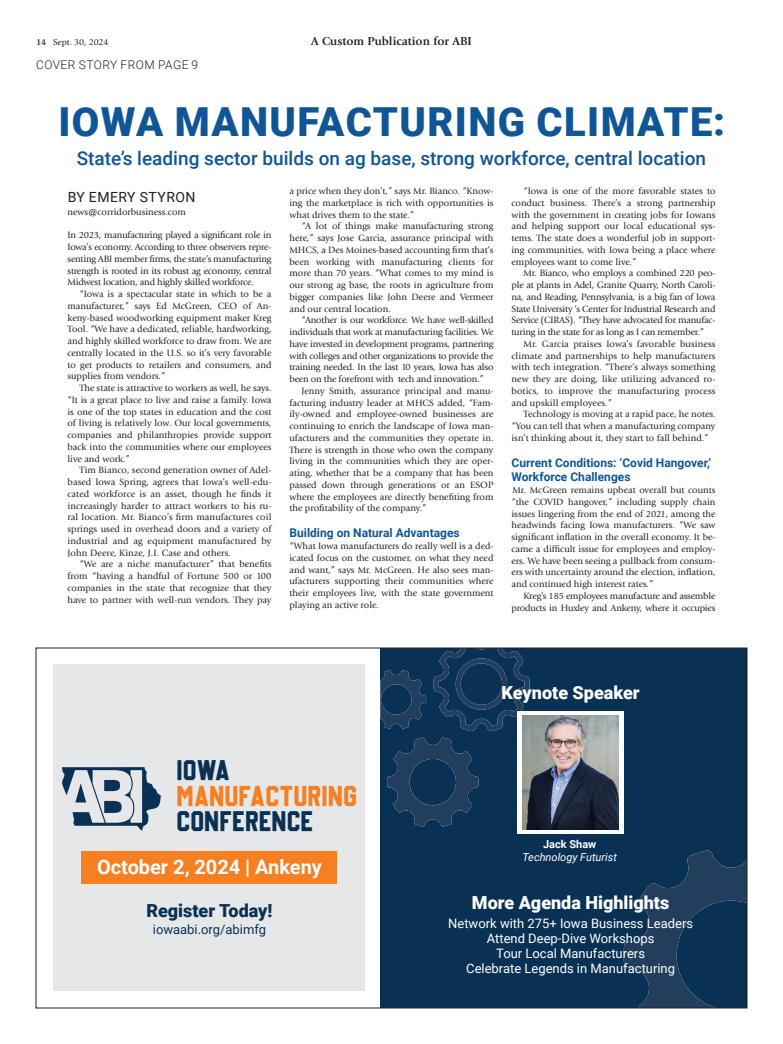
<style>
.page{position:relative;width:783px;height:1044px;background:#fff}
.page>*{position:absolute;margin:0;border:0;box-sizing:border-box;transform-origin:0 0}
.cutline{font:900 40px "Roboto";letter-spacing:.035em;color:#105696}
.t1{font:29.5px "Basketball";color:#f57f21}
.t2{font:29.2px "Basketball";color:#093153}
.t3{font:700 20px "Roboto";color:#fff}
.cutline-2{font:500 19px "Roboto";color:#105696}
.t4{font:900 18px "Roboto";color:#fff}
.t5{font:900 18px "Roboto";color:#093153}
.cutline-3{font:14px "Roboto";letter-spacing:.035em;color:#231f20}
.t6{font:13px/15px "Roboto";color:#fff;text-align:center}
.t7{font:13px "Roboto";color:#093153}
.t8{font:700 12px/14.4px "Roboto";color:#105696}
.t9{font:700 12px "Giovanni Std";color:#231f20}
.cutline-4{font:300 12px "Roboto";letter-spacing:.035em;color:#231f20}
.t10{font:italic 11px/13.2px "Roboto";color:#fff;text-align:center}
.body_text{font:9.5px/11.8px "Giovanni Std";color:#231f20;text-align:justify}
.body_text-2{font:9.5px/11.8px "Giovanni Std";letter-spacing:-.02em;color:#231f20;text-align:right}
.t11{font:9px "Giovanni Std";color:#231f20}
.s1{font-weight:700}
.s2{font-weight:700;font-style:normal}
</style>
<div class="page">
<div style="left:380px;top:648px;width:367px;height:360px;background:#093153"></div>
<svg style="left:624px;top:850px;width:121px;height:156px"></svg>
<svg style="left:387px;top:738px;width:92px;height:89px"></svg>
<svg style="left:433px;top:650px;width:97px;height:81px"></svg>
<svg style="left:380px;top:670px;width:46px;height:59px"></svg>
<div style="left:54px;top:665px;width:311px;height:326px;background:#e6e7e9"></div>
<svg style="left:62px;top:767px;width:99px;height:64px"></svg>
<div style="left:82px;top:851px;width:255px;height:33px;background:#f57f21"></div>
<div style="left:518px;top:711px;width:106px;height:122px;background:#fff"></div>
<img style="left:523px;top:715px;width:96px;height:114px">
<p class="t11" style="left:36px;top:37px;width:74px"><span class="s1">14</span> Sept. 30, 2024</p>
<p class="t9" style="left:311px;top:34px;width:162px">A Custom Publication for ABI</p>
<p class="cutline-4" style="left:36px;top:56px;width:164px">COVER STORY FROM PAGE 9</p>
<p class="cutline" style="left:58px;top:94px;width:668px">IOWA MANUFACTURING CLIMATE:</p>
<p class="cutline-2" style="left:77px;top:145px;width:631px">State’s leading sector builds on ag base, strong workforce, central location</p>
<p class="cutline-3" style="left:68px;top:187px;width:129px">BY EMERY STYRON</p>
<p class="body_text" style="left:68px;top:206px;width:120px">news@corridorbusiness.com</p>
<p class="body_text" style="left:68px;top:229px;width:206px">In 2023, manufacturing played a significant role in Iowa’s economy. According to three observers repre&shy;senting ABI member firms, the state’s manufacturing strength is rooted in its robust ag economy, central Midwest location, and highly skilled workforce.</p>
<p class="body_text" style="left:68px;top:288px;width:206px;text-indent:12px">“Iowa is a spectacular state in which to be a manufacturer,” says Ed McGreen, CEO of An&shy;keny-based woodworking equipment maker Kreg Tool. “We have a dedicated, reliable, hardworking, and highly skilled workforce to draw from. We are centrally located in the U.S. so it’s very favorable to get products to retailers and consumers, and supplies from vendors.”</p>
<p class="body_text" style="left:68px;top:382px;width:206px;text-indent:12px">The state is attractive to workers as well, he says. “It is a great place to live and raise a family. Iowa is one of the top states in education and the cost of living is relatively low. Our local governments, companies and philanthropies provide support back into the communities where our employees live and work.”</p>
<p class="body_text" style="left:68px;top:464px;width:206px;text-indent:12px">Tim Bianco, second generation owner of Adel&shy;based Iowa Spring, agrees that Iowa’s well-edu&shy;cated workforce is an asset, though he finds it increasingly harder to attract workers to his ru&shy;ral location. Mr. Bianco’s firm manufactures coil springs used in overhead doors and a variety of industrial and ag equipment manufactured by John Deere, Kinze, J.I. Case and others.</p>
<p class="body_text" style="left:68px;top:558px;width:206px;text-indent:12px">“We are a niche manufacturer” that benefits from “having a handful of Fortune 500 or 100 companies in the state that recognize that they have to partner with well-run vendors. They pay</p>
<p class="body_text" style="left:290px;top:185px;width:206px">a price when they don’t,” says Mr. Bianco. “Know&shy;ing the marketplace is rich with opportunities is what drives them to the state.”</p>
<p class="body_text" style="left:290px;top:220px;width:206px;text-indent:12px">“A lot of things make manufacturing strong here,” says Jose Garcia, assurance principal with MHCS, a Des Moines-based accounting firm that’s been working with manufacturing clients for more than 70 years. “What comes to my mind is our strong ag base, the roots in agriculture from bigger companies like John Deere and Vermeer and our central location.</p>
<p class="body_text" style="left:290px;top:314px;width:206px;text-indent:12px">“Another is our workforce. We have well-skilled individuals that work at manufacturing facilities. We have invested in development programs, partnering with colleges and other organizations to provide the training needed. In the last 10 years, Iowa has also been on the forefront with tech and innovation.”</p>
<p class="body_text" style="left:290px;top:385px;width:206px;text-indent:12px">Jenny Smith, assurance principal and manu&shy;facturing industry leader at MHCS added, “Fam&shy;ily-owned and employee-owned businesses are continuing to enrich the landscape of Iowa man&shy;ufacturers and the communities they operate in.<br>There is strength in those who own the company living in the communities which they are oper&shy;ating, whether that be a company that has been passed down through generations or an ESOP where the employees are directly benefiting from the profitability of the company.”</p>
<p class="t8" style="left:290px;top:526px;width:172px">Building on Natural Advantages</p>
<p class="body_text" style="left:290px;top:540px;width:206px">“What Iowa manufacturers do really well is a ded&shy;icated focus on the customer, on what they need and want,” says Mr. McGreen. He also sees man&shy;ufacturers supporting their communities where their employees live, with the state government playing an active role.</p>
<p class="body_text" style="left:512px;top:185px;width:206px;text-indent:12px">“Iowa is one of the more favorable states to conduct business. There’s a strong partnership with the government in creating jobs for Iowans and helping support our local educational sys&shy;tems. The state does a wonderful job in support&shy;ing communities, with Iowa being a place where employees want to come live.”</p>
<p class="body_text" style="left:512px;top:267px;width:206px;text-indent:12px">Mr. Bianco, who employs a combined 220 peo&shy;ple at plants in Adel, Granite Quarry, North Caroli&shy;na, and Reading, Pennsylvania, is a big fan of Iowa State University ‘s Center for Industrial Research and Service (CIRAS). “They have advocated for manufac&shy;turing in the state for as long as I can remember.”</p>
<p class="body_text" style="left:512px;top:338px;width:206px;text-indent:12px">Mr. Garcia praises Iowa’s favorable business climate and partnerships to help manufacturers with tech integration. “There’s always something new they are doing, like utilizing advanced ro&shy;botics, to improve the manufacturing process and upskill employees.”</p>
<p class="body_text" style="left:512px;top:408px;width:206px;text-indent:12px">Technology is moving at a rapid pace, he notes. “You can tell that when a manufacturing company isn’t thinking about it, they start to fall behind.”</p>
<p class="t8" style="left:512px;top:455px;width:201px">Current Conditions: ‘Covid Hangover,’<br>Workforce Challenges</p>
<p class="body_text" style="left:512px;top:484px;width:206px">Mr. McGreen remains upbeat overall but counts “the COVID hangover,” including supply chain issues lingering from the end of 2021, among the headwinds facing Iowa manufacturers. “We saw significant inflation in the overall economy. It be&shy;came a difficult issue for employees and employ&shy;ers. We have been seeing a pullback from consum&shy;ers with uncertainty around the election, inflation, and continued high interest rates.”</p>
<p class="body_text-2" style="left:512px;top:590px;width:205px">Kreg’s 185 employees manufacture and assemble products in Huxley and Ankeny, where it occupies</p>
<p class="t2" style="left:177px;top:758px;width:55px">IOWA</p>
<p class="t1" style="left:177px;top:784px;width:182px">MANUFACTURING</p>
<p class="t2" style="left:177px;top:809px;width:138px">CONFERENCE</p>
<p class="t3" style="left:97px;top:853px;width:226px">October 2, 2024 | Ankeny</p>
<p class="t4" style="left:502px;top:680px;width:140px">Keynote Speaker</p>
<p class="t10" style="left:522px;top:837px;width:96px"><span class="s2">Jack Shaw<br></span>Technology Futurist</p>
<p class="t5" style="left:146px;top:898px;width:128px">Register Today!</p>
<p class="t7" style="left:153px;top:921px;width:115px">iowaabi.org/abimfg</p>
<p class="t4" style="left:472px;top:890px;width:199px">More Agenda Highlights</p>
<p class="t6" style="left:448px;top:915px;width:246px">Network with 275+ Iowa Business Leaders<br>Attend Deep-Dive Workshops<br>Tour Local Manufacturers<br>Celebrate Legends in Manufacturing</p>
</div>
